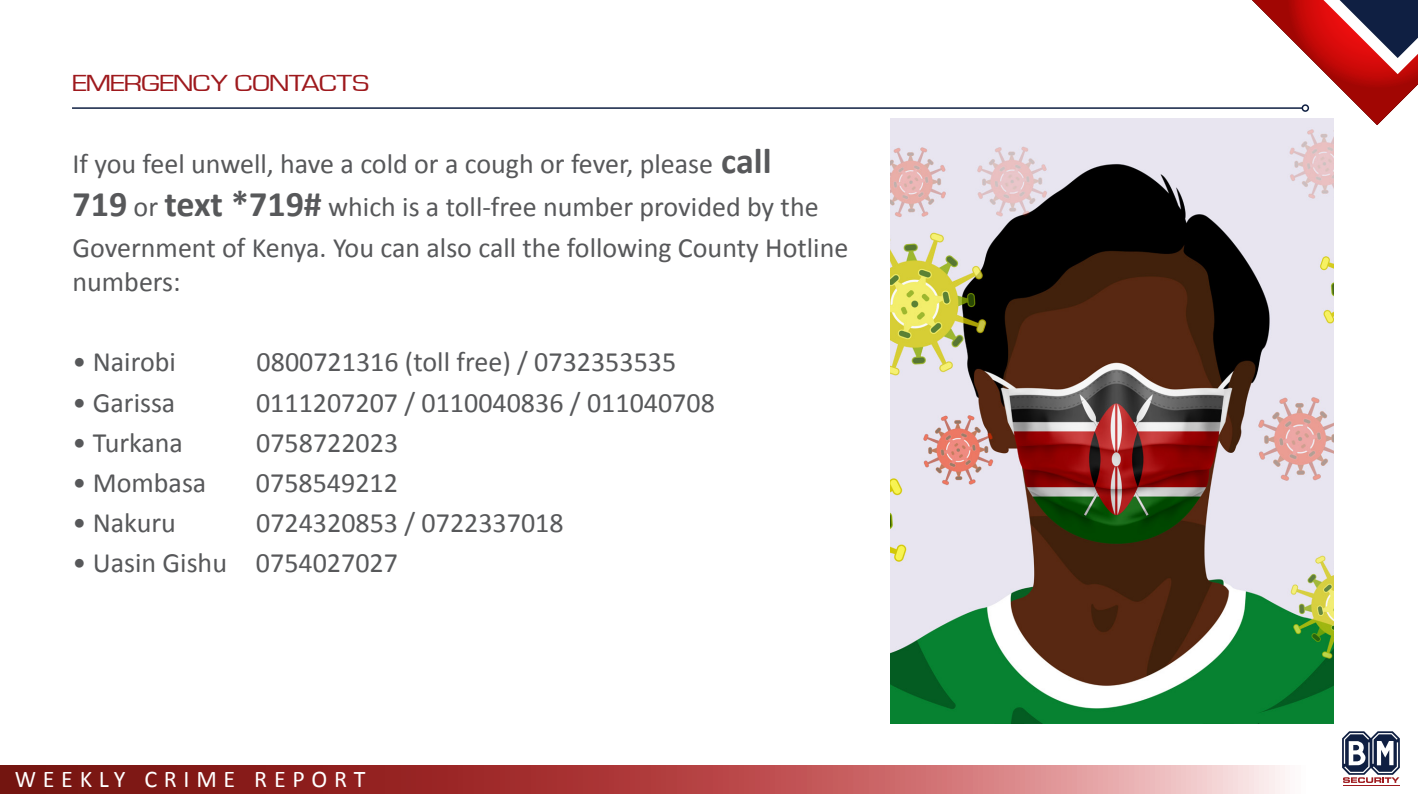
<style>
.page{position:relative;width:1418px;height:794px;background:#fff}
.page>*{position:absolute;margin:0;border:0;box-sizing:border-box;transform-origin:0 0}
.t1{font:28px/42.4px "Calibri";color:#57585a}
.t2{font:24px "Calibri";letter-spacing:.28em;color:#fff}
.t3{font:24px "Waukegan LDO Extended";color:#9e191d}
.s1{font-weight:700;font-size:36px}
</style>
<div class="page">
<hr style="left:72px;top:107px;width:1230px;height:2px;background:#0f1f42">
<svg style="left:0;top:765px;width:1285px;height:29px;background:#b25352"></svg>
<svg style="left:1342px;top:731px;width:57px;height:52px"></svg>
<hr style="left:1342px;top:785px;width:57px;height:1px;background:#9e191d">
<svg style="left:1250px;top:0;width:167px;height:125px"></svg>
<img style="left:890px;top:118px;width:443px;height:605px">
<p class="t3" style="left:72px;top:71px;width:298px">EMERGENCY CONTACTS</p>
<p class="t1" style="left:72px;top:142px;width:777px">If you feel unwell, have a cold or a cough or fever, please <span class="s1">call<br>719</span> or <span class="s1">text *719#</span> which is a toll-free number provided by the<br>Government of Kenya. You can also call the following County Hotline</p>
<p class="t1" style="left:72px;top:260px;width:110px">numbers:</p>
<p class="t1" style="left:72px;top:341px;width:105px">• Nairobi</p>
<p class="t1" style="left:256px;top:341px;width:421px">0800721316 (toll free) / 0732353535</p>
<p class="t1" style="left:72px;top:381px;width:104px">• Garissa</p>
<p class="t1" style="left:256px;top:381px;width:460px">0111207207 / 0110040836 / 011040708</p>
<p class="t1" style="left:72px;top:421px;width:112px">• Turkana</p>
<p class="t1" style="left:256px;top:421px;width:143px">0758722023</p>
<p class="t1" style="left:72px;top:461px;width:135px">• Mombasa</p>
<p class="t1" style="left:256px;top:461px;width:143px">0758549212</p>
<p class="t1" style="left:72px;top:502px;width:105px">• Nakuru</p>
<p class="t1" style="left:256px;top:502px;width:309px">0724320853 / 0722337018</p>
<p class="t1" style="left:72px;top:542px;width:327px">• Uasin Gishu 0754027027</p>
<p class="t2" style="left:15px;top:764px;width:352px">WEEKLY CRIME REPORT</p>
</div>
